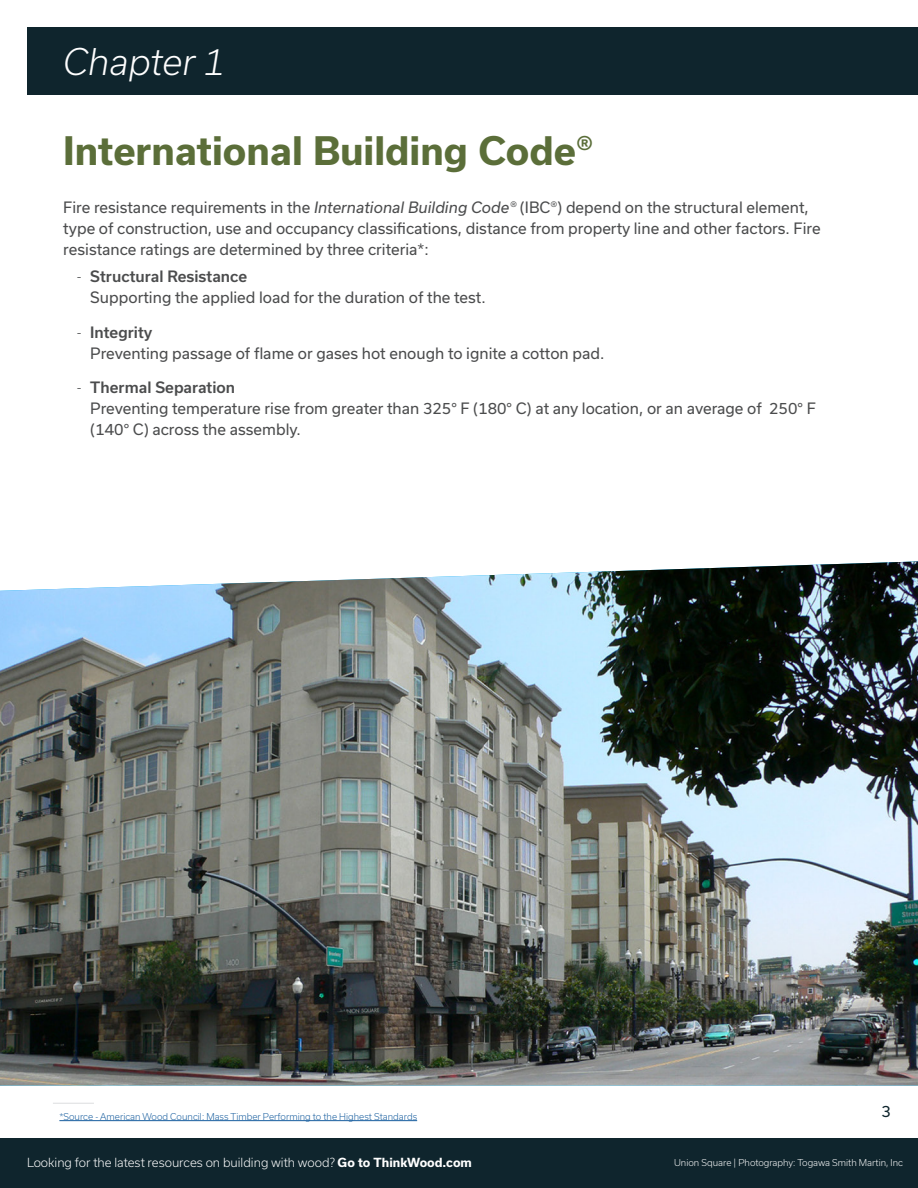
<style>
.page{position:relative;width:918px;height:1188px;background:#fff}
.page>*{position:absolute;margin:0;border:0;box-sizing:border-box;transform-origin:0 0}
.Paragraph_Style_2{font:700 37.5px "Usual";color:#5b6e39}
.t1{font:italic 300 35.1px "Usual";color:#fff}
.Paragraph_Style_2-2{font:15px/21px "Usual";color:#4b4c4d}
.t2{font:15px "Usual";color:#0f252d}
.t3{font:300 12px "Usual";color:#fff}
.t4{font:300 9px "Usual";color:#175d9e}
.t5{font:300 9px "Usual";color:#fff}
.s1{font-style:italic}
.s2{font-weight:300}
.s3{font-weight:500}
.s4{font-weight:700}
</style>
<div class="page">
<div style="left:0;top:1138px;width:918px;height:50px;background:#0f252d"></div>
<img style="left:0;top:561px;width:918px;height:525px">
<div style="left:27px;top:27px;width:891px;height:67px;background:#0f252d"></div>
<hr style="left:59px;top:1120px;width:358px;height:1px;background:#175d9e">
<hr style="left:53px;top:1103px;width:41px;height:1px;background:#dcdddf">
<p class="t1" style="left:63px;top:42px;width:163px">Chapter 1</p>
<p class="Paragraph_Style_2" style="left:63px;top:129px;width:531px">International Building Code®</p>
<p class="Paragraph_Style_2-2" style="left:63px;top:197px;width:759px">Fire resistance requirements in the <span class="s1">International Building Code®</span> (IBC®) depend on the structural element, type of construction, use and occupancy classifications, distance from property line and other factors. Fire resistance ratings are determined by three criteria*:</p>
<p class="Paragraph_Style_2-2" style="left:90px;top:266px;width:397px;text-indent:-14px"><span class="s2">-</span> <span class="s3">Structural Resistance<br></span>Supporting the applied load for the duration of the test.</p>
<p class="Paragraph_Style_2-2" style="left:90px;top:322px;width:516px;text-indent:-14px"><span class="s2">-</span> <span class="s3">Integrity<br></span>Preventing passage of flame or gases hot enough to ignite a cotton pad.</p>
<p class="Paragraph_Style_2-2" style="left:90px;top:377px;width:727px;text-indent:-14px"><span class="s2">-</span> <span class="s3">Thermal Separation<br></span>Preventing temperature rise from greater than 325° F (180° C) at any location, or an average of 250° F (140° C) across the assembly.</p>
<p class="t4" style="left:59px;top:1111px;width:359px">*Source - American Wood Council: Mass Timber Performing to the Highest Standards</p>
<p class="t2" style="left:882px;top:1103px;width:11px">3</p>
<p class="t3" style="left:27px;top:1156px;width:446px">Looking for the latest resources on building with wood? <span class="s4">Go to ThinkWood.com</span></p>
<p class="t5" style="left:674px;top:1157px;width:231px">Union Square | Photography: Togawa Smith Martin, Inc</p>
</div>
